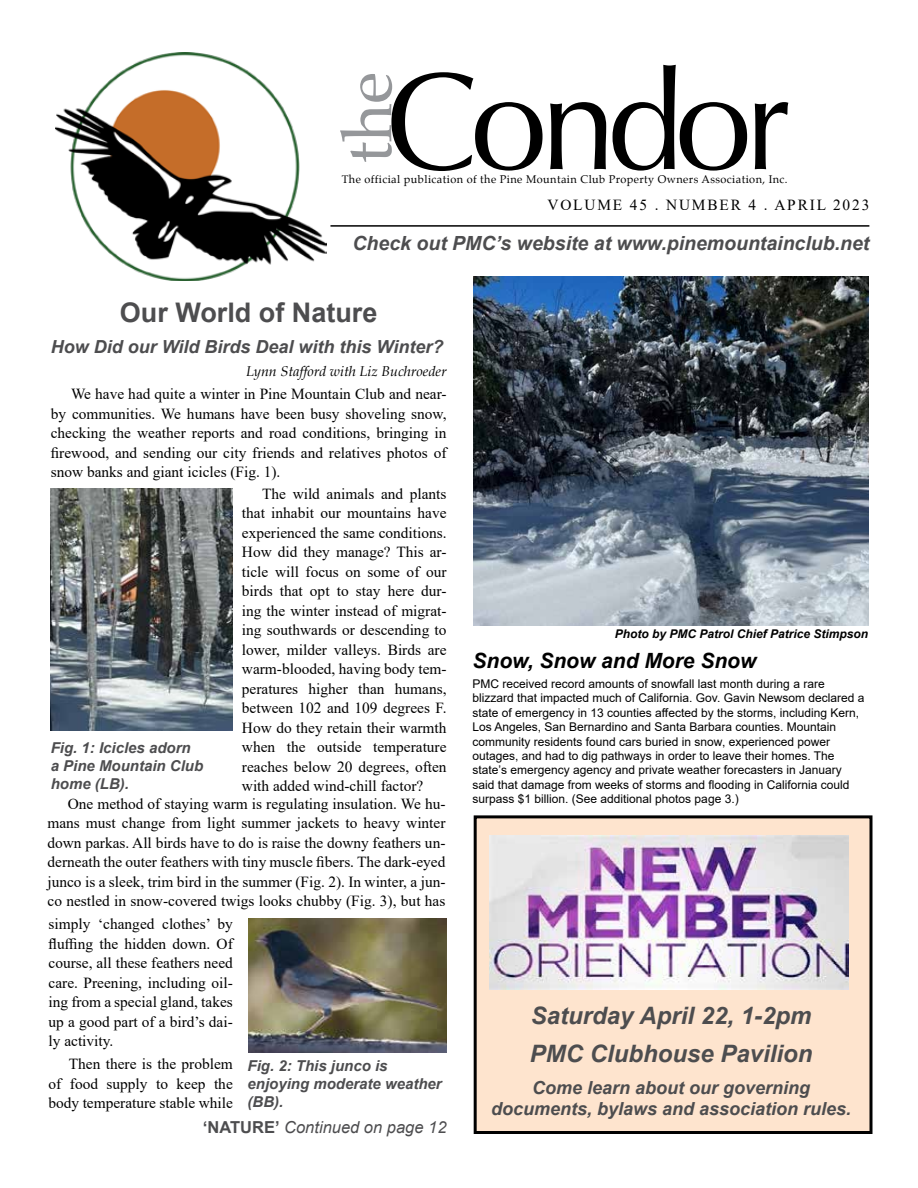
<style>
.page{position:relative;width:918px;height:1188px;background:#fff}
.page>*{position:absolute;margin:0;border:0;box-sizing:border-box;transform-origin:0 0}
.t1{font:700 27px "Arial";color:#4d4d4f}
.t2{font:italic 700 24px/38.5px "Arial";color:#4d4d4f}
.t3{font:italic 700 21px "Arial";color:#000}
.t4{font:italic 700 19.5px "Arial";color:#4d4d4f}
.t5{font:italic 700 18px/21.6px "Arial";color:#4d4d4f;text-align:center}
.t6{font:italic 16.5px "Arial";color:#4d4d4f}
.t7{font:15.3px/19.5px "Times New Roman";color:#000;text-align:justify}
.t8{font:15.3px "Times New Roman";letter-spacing:.12em;color:#000}
.t9{font:italic 700 15px/18px "Arial";color:#4d4d4f}
.t10{font:italic 14.25px "Book Antiqua";color:#000}
.t11{font:12px/14.4px "Arial";color:#000}
.t12{font:italic 700 12px "Arial";color:#000}
.t13{font:10.95px "Palatino";letter-spacing:.04em;color:#000}
.s1{font-weight:700;font-style:normal}
</style>
<div class="page">
<div style="left:475px;top:817px;width:396px;height:315px;background:#fee4ce"></div>
<div style="left:474px;top:815px;width:399px;height:319px;border:3px solid #000"></div>
<svg style="left:340px;top:72px;width:203px;height:99px"></svg>
<svg style="left:550px;top:102px;width:56px;height:67px"></svg>
<svg style="left:613px;top:65px;width:134px;height:106px"></svg>
<svg style="left:755px;top:102px;width:33px;height:67px"></svg>
<hr style="left:330px;top:225px;width:539px;height:2px;background:#000">
<img style="left:55px;top:53px;width:271px;height:227px">
<img style="left:490px;top:835px;width:359px;height:155px">
<img style="left:51px;top:488px;width:182px;height:243px">
<img style="left:248px;top:919px;width:199px;height:134px">
<img style="left:474px;top:276px;width:394px;height:349px">
<p class="t13" style="left:342px;top:172px;width:447px">The official publication of the Pine Mountain Club Property Owners Association, Inc.</p>
<p class="t8" style="left:547px;top:194px;width:323px">VOLUME 45 . NUMBER 4 . APRIL 2023</p>
<p class="t4" style="left:353px;top:230px;width:518px">Check out PMC’s website at www.pinemountainclub.net</p>
<h1 class="t1" style="left:120px;top:294px;width:259px">Our World of Nature</h1>
<p class="t5" style="left:51px;top:337px;width:394px">How Did our Wild Birds Deal with this Winter?</p>
<p class="t10" style="left:246px;top:361px;width:202px">Lynn Stafford with Liz Buchroeder</p>
<p class="t7" style="left:51px;top:384px;width:397px;text-indent:20px">We have had quite a winter in Pine Mountain Club and near&shy;by communities. We humans have been busy shoveling snow, checking the weather reports and road conditions, bringing in firewood, and sending our city friends and relatives photos of snow banks and giant icicles (Fig. 1).</p>
<p class="t9" style="left:51px;top:739px;width:154px">Fig. 1: Icicles adorn<br>a Pine Mountain Club home (LB).</p>
<p class="t7" style="left:242px;top:483px;width:206px;text-indent:20px">The wild animals and plants that inhabit our mountains have experienced the same conditions.<br>How did they manage? This ar&shy;ticle will focus on some of our birds that opt to stay here dur&shy;ing the winter instead of migrat&shy;ing southwards or descending to lower, milder valleys. Birds are warm-blooded, having body tem&shy;peratures higher than humans, between 102 and 109 degrees F.<br>How do they retain their warmth when the outside temperature reaches below 20 degrees, often with added wind-chill factor?</p>
<p class="t7" style="left:48px;top:793px;width:400px;text-indent:20px">One method of staying warm is regulating insulation. We hu&shy;mans must change from light summer jackets to heavy winter down parkas. All birds have to do is raise the downy feathers un&shy;derneath the outer feathers with tiny muscle fibers. The dark-eyed junco is a sleek, trim bird in the summer (Fig. 2). In winter, a jun&shy;co nestled in snow-covered twigs looks chubby (Fig. 3), but has</p>
<p class="t7" style="left:49px;top:914px;width:186px">simply ‘changed clothes’ by fluffing the hidden down. Of course, all these feathers need care. Preening, including oil&shy;ing from a special gland, takes up a good part of a bird’s dai&shy;ly activity.</p>
<p class="t7" style="left:49px;top:1054px;width:186px;text-indent:20px">Then there is the problem of food supply to keep the body temperature stable while</p>
<p class="t9" style="left:248px;top:1058px;width:196px">Fig. 2: This junco is enjoying moderate weather (BB).</p>
<p class="t6" style="left:203px;top:1116px;width:245px"><span class="s1">‘NATURE’</span> Continued on page 12</p>
<p class="t12" style="left:615px;top:626px;width:255px">Photo by PMC Patrol Chief Patrice Stimpson</p>
<h3 class="t3" style="left:473px;top:646px;width:285px">Snow, Snow and More Snow</h3>
<p class="t11" style="left:473px;top:676px;width:393px">PMC received record amounts of snowfall last month during a rare blizzard that impacted much of California. Gov. Gavin Newsom declared a state of emergency in 13 counties affected by the storms, including Kern, Los Angeles, San Bernardino and Santa Barbara counties. Mountain community residents found cars buried in snow, experienced power outages, and had to dig pathways in order to leave their homes. The state’s emergency agency and private weather forecasters in January said that damage from weeks of storms and flooding in California could surpass $1 billion. (See additional photos page 3.)</p>
<h2 class="t2" style="left:530px;top:997px;width:284px">Saturday April 22, 1-2pm<br>PMC Clubhouse Pavilion</h2>
<p class="t5" style="left:491px;top:1077px;width:362px">Come learn about our governing documents, bylaws and association rules.</p>
</div>
